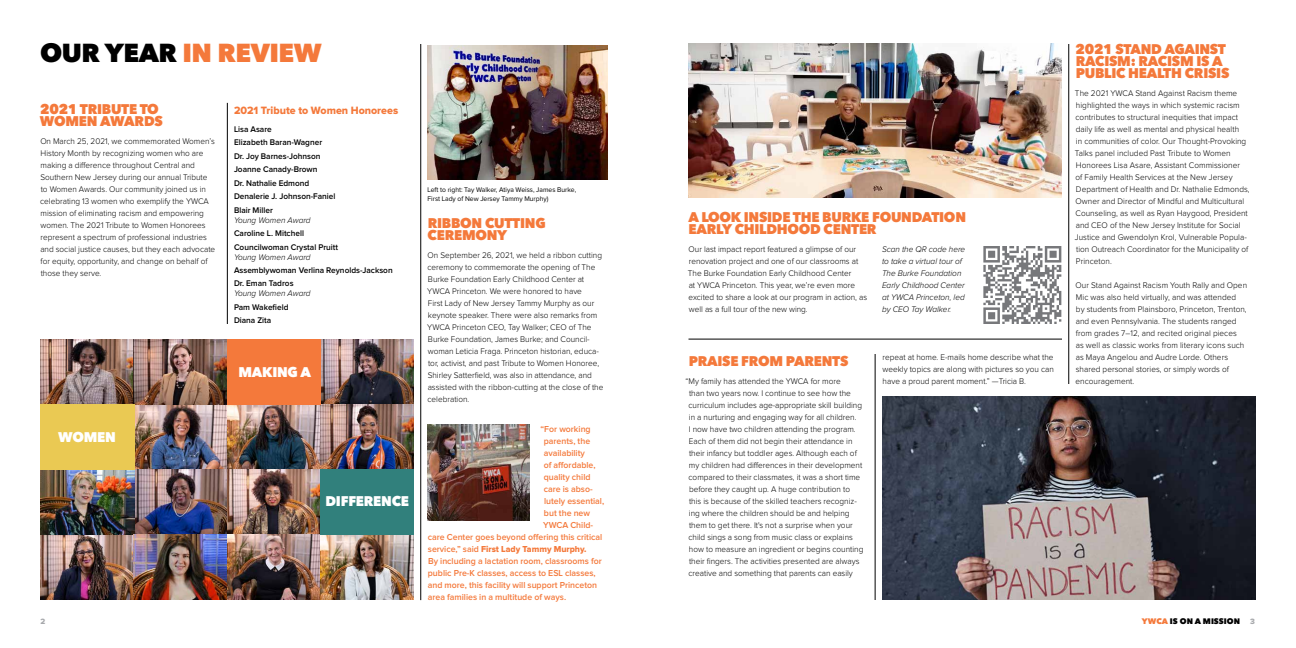
<style>
.page{position:relative;width:1296px;height:648px;background:#fff}
.page>*{position:absolute;margin:0;border:0;box-sizing:border-box;transform-origin:0 0}
.t1{font:800 26px "Avenir Next";letter-spacing:-.02em;color:#f4793b}
.t2{font:800 14px/12px "Avenir Next";letter-spacing:-.02em;color:#f4793b}
.t3{font:800 14px "Avenir Next";letter-spacing:-.02em;color:#fff}
.t4{font:11px "Proxima Nova Extrabld";color:#f4793b}
.t5{font:600 9px/12px "Proxima Nova";color:#f4793b}
.t6{font:9px "Proxima Nova Extrabld";color:#f4793b}
.t7{font:300 8.5px/12px "Proxima Nova";color:#000}
.t8{font:600 8.5px/13.4px "Proxima Nova";color:#000}
.t9{font:italic 300 8.5px/12px "Proxima Nova";color:#000}
.t10{font:800 8px "Avenir Next";color:#000}
.t11{font:8px "Proxima Nova Extrabld";color:#a7a9ac}
.t12{font:7px/9px "Proxima Nova";color:#000}
.s1{color:#000}
.s2{font-family:"Proxima Nova";font-weight:600}
.s3{color:#f4793b}
</style>
<div class="page">
<hr style="left:421px;top:44px;width:1px;height:556px;background:#000">
<hr style="left:227px;top:103px;width:1px;height:221px;background:#000">
<hr style="left:688px;top:339px;width:374px;height:1px;background:#000">
<hr style="left:875px;top:354px;width:1px;height:246px;background:#000">
<hr style="left:1069px;top:44px;width:1px;height:340px;background:#000">
<img style="left:428px;top:45px;width:180px;height:135px">
<img style="left:688px;top:44px;width:374px;height:154px">
<svg style="left:983px;top:246px;width:78px;height:78px"></svg>
<img style="left:428px;top:424px;width:102px;height:96px">
<img style="left:882px;top:397px;width:373px;height:202px">
<img style="left:321px;top:340px;width:93px;height:129px">
<img style="left:40px;top:340px;width:94px;height:65px">
<img style="left:40px;top:470px;width:94px;height:130px">
<img style="left:134px;top:340px;width:93px;height:260px">
<img style="left:227px;top:405px;width:94px;height:195px">
<img style="left:321px;top:535px;width:93px;height:65px">
<div style="left:227px;top:340px;width:94px;height:65px;background:#f4793b"></div>
<div style="left:40px;top:405px;width:95px;height:65px;background:#eac953"></div>
<div style="left:321px;top:469px;width:93px;height:66px;background:#31807c"></div>
<h1 class="t1" style="left:40px;top:37px;width:283px"><span class="s1">OUR YEAR</span> IN REVIEW</h1>
<h2 class="t2" style="left:40px;top:103px;width:124px">2021 TRIBUTE TO<br>WOMEN AWARDS</h2>
<p class="t7" style="left:40px;top:136px;width:177px">On March 25, 2021, we commemorated Women’s History Month by recognizing women who are making a difference throughout Central and Southern New Jersey during our annual Tribute to Women Awards. Our community joined us in celebrating 13 women who exemplify the YWCA mission of eliminating racism and empowering women. The 2021 Tribute to Women Honorees represent a spectrum of professional industries and social justice causes, but they each advocate for equity, opportunity, and change on behalf of those they serve.</p>
<p class="t4" style="left:234px;top:105px;width:166px">2021 Tribute to Women Honorees</p>
<p class="t8" style="left:234px;top:123px;width:103px">Lisa Asare<br>Elizabeth Baran-Wagner<br>Dr. Joy Barnes-Johnson<br>Joanne Canady-Brown<br>Dr. Nathalie Edmond<br>Denalerie J. Johnson-Faniel<br>Blair Miller</p>
<p class="t9" style="left:234px;top:214px;width:78px">Young Women Award</p>
<p class="t8" style="left:234px;top:227px;width:106px">Caroline L. Mitchell<br>Councilwoman Crystal Pruitt</p>
<p class="t9" style="left:234px;top:251px;width:78px">Young Women Award</p>
<p class="t8" style="left:234px;top:264px;width:160px">Assemblywoman Verlina Reynolds-Jackson<br>Dr. Eman Tadros</p>
<p class="t9" style="left:234px;top:288px;width:78px">Young Women Award</p>
<p class="t8" style="left:234px;top:301px;width:56px">Pam Wakefield<br>Diana Zita</p>
<h2 class="t3" style="left:239px;top:363px;width:74px">MAKING A</h2>
<h2 class="t3" style="left:58px;top:429px;width:59px">WOMEN</h2>
<h2 class="t3" style="left:326px;top:493px;width:85px">DIFFERENCE</h2>
<p class="t12" style="left:428px;top:186px;width:150px">Left to right: Tay Walker, Atiya Weiss, James Burke,<br>First Lady of New Jersey Tammy Murphy)</p>
<h2 class="t2" style="left:428px;top:217px;width:120px">RIBBON CUTTING<br>CEREMONY</h2>
<p class="t7" style="left:427px;top:250px;width:178px">On September 26, 2021, we held a ribbon cutting ceremony to commemorate the opening of The Burke Foundation Early Childhood Center at YWCA Princeton. We were honored to have<br>First Lady of New Jersey Tammy Murphy as our keynote speaker. There were also remarks from YWCA Princeton CEO, Tay Walker; CEO of The Burke Foundation, James Burke; and Council&shy;woman Leticia Fraga. Princeton historian, educa&shy;tor, activist, and past Tribute to Women Honoree, Shirley Satterfield, was also in attendance, and assisted with the ribbon-cutting at the close of the celebration.</p>
<p class="t5" style="left:540px;top:423px;width:52px">“For working</p>
<p class="t5" style="left:544px;top:435px;width:48px">parents, the</p>
<p class="t5" style="left:544px;top:447px;width:43px">availability</p>
<p class="t5" style="left:544px;top:459px;width:53px">of affordable,</p>
<p class="t5" style="left:544px;top:471px;width:48px">quality child</p>
<p class="t5" style="left:544px;top:483px;width:50px">care is abso-</p>
<p class="t5" style="left:544px;top:495px;width:62px">lutely essential,</p>
<p class="t5" style="left:544px;top:507px;width:48px">but the new</p>
<p class="t5" style="left:543px;top:519px;width:52px">YWCA Child-</p>
<p class="t5" style="left:428px;top:531px;width:176px">care Center goes beyond offering this critical</p>
<p class="t6" style="left:428px;top:545px;width:160px"><span class="s2">service,” said</span> First Lady Tammy Murphy.</p>
<p class="t5" style="left:428px;top:555px;width:176px">By including a lactation room, classrooms for public Pre-K classes, access to ESL classes, and more, this facility will support Princeton area families in a multitude of ways.</p>
<h2 class="t2" style="left:688px;top:211px;width:279px">A LOOK INSIDE THE BURKE FOUNDATION<br>EARLY CHILDHOOD CENTER</h2>
<p class="t9" style="left:882px;top:244px;width:85px">Scan the QR code here to take a virtual tour of<br>The Burke Foundation<br>Early Childhood Center at YWCA Princeton, led by CEO Tay Walker.</p>
<p class="t7" style="left:688px;top:244px;width:181px">Our last impact report featured a glimpse of our renovation project and one of our classrooms at The Burke Foundation Early Childhood Center<br>at YWCA Princeton. This year, we’re even more excited to share a look at our program in action, as well as a full tour of the new wing.</p>
<h2 class="t2" style="left:689px;top:355px;width:161px">PRAISE FROM PARENTS</h2>
<p class="t7" style="left:689px;top:376px;width:176px;text-indent:-3px">“My family has attended the YWCA for more<br>than two years now. I continue to see how the curriculum includes age-appropriate skill building in a nurturing and engaging way for all children.<br>I now have two children attending the program.<br>Each of them did not begin their attendance in their infancy but toddler ages. Although each of my children had differences in their development compared to their classmates, it was a short time before they caught up. A huge contribution to this is because of the skilled teachers recogniz&shy;ing where the children should be and helping them to get there. It's not a surprise when your child sings a song from music class or explains how to measure an ingredient or begins counting their fingers. The activities presented are always creative and something that parents can easily</p>
<p class="t7" style="left:883px;top:352px;width:173px;text-align:justify">repeat at home. E-mails home describe what the weekly topics are along with pictures so you can have a proud parent moment.” —Tricia B.</p>
<h2 class="t2" style="left:1076px;top:43px;width:155px">2021 STAND AGAINST<br>RACISM: RACISM IS A<br>PUBLIC HEALTH CRISIS</h2>
<p class="t7" style="left:1075px;top:88px;width:176px">The 2021 YWCA Stand Against Racism theme highlighted the ways in which systemic racism contributes to structural inequities that impact daily life as well as mental and physical health<br>in communities of color. Our Thought-Provoking Talks panel included Past Tribute to Women Honorees Lisa Asare, Assistant Commissioner<br>of Family Health Services at the New Jersey Department of Health and Dr. Nathalie Edmonds, Owner and Director of Mindful and Multicultural Counseling, as well as Ryan Haygood, President and CEO of the New Jersey Institute for Social Justice and Gwendolyn Krol, Vulnerable Popula&shy;tion Outreach Coordinator for the Municipality of Princeton.</p>
<p class="t7" style="left:1076px;top:280px;width:173px">Our Stand Against Racism Youth Rally and Open Mic was also held virtually, and was attended<br>by students from Plainsboro, Princeton, Trenton, and even Pennsylvania. The students ranged from grades 7–12, and recited original pieces<br>as well as classic works from literary icons such as Maya Angelou and Audre Lorde. Others shared personal stories, or simply words of encouragement.</p>
<p class="t11" style="left:40px;top:618px;width:6px">2</p>
<p class="t10" style="left:1142px;top:616px;width:100px"><span class="s3">YWCA</span> IS ON A MISSION</p>
<p class="t11" style="left:1250px;top:618px;width:6px">3</p>
</div>
